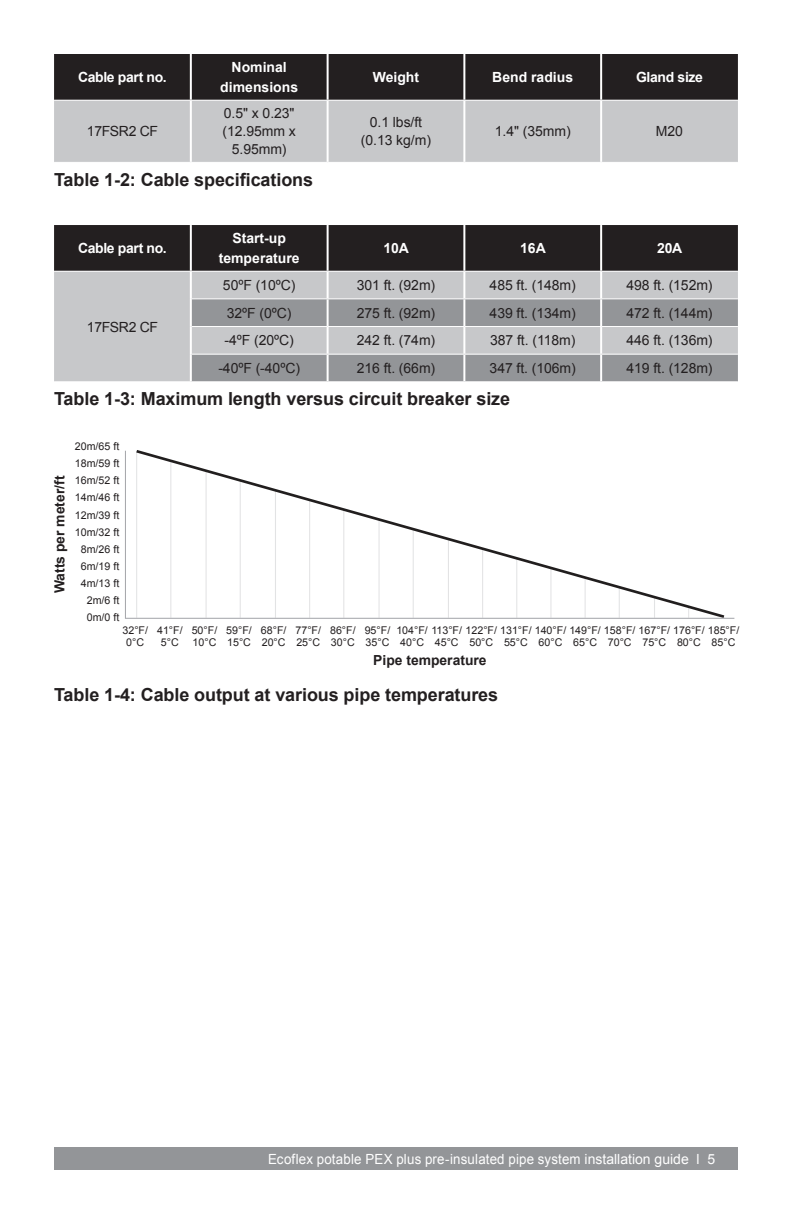
<style>
.page{position:relative;width:792px;height:1224px;background:#fff}
.page>*{position:absolute;margin:0;border:0;box-sizing:border-box;transform-origin:0 0}
.t1{font:700 18px "Arial";letter-spacing:-.005em;color:#231f20}
.table_copy{font:14px/18px "Arial";letter-spacing:-.005em;color:#231f20;text-align:center}
.page_number_and_name{font:14px "Arial";letter-spacing:.01em;color:#fff;scale:.95 1}
.table_title{font:700 14px/20px "Arial";color:#fff;text-align:center}
.table_title-2{font:700 14px "Arial";letter-spacing:-.025em;color:#fff}
.table_copy-2{font:14px "Arial";letter-spacing:-.025em;color:#231f20}
.t2{font:700 13.8px "Arial";color:#231f20}
.t3{font:10.6px/17px "Arial";color:#231f20}
</style>
<div class="page">
<div style="left:54px;top:54px;width:684px;height:46px;background:#231f20"></div>
<div style="left:54px;top:101px;width:684px;height:61px;background:#c7c8ca"></div>
<hr style="left:190px;top:54px;width:2px;height:46px;background:#fff">
<hr style="left:327px;top:54px;width:2px;height:46px;background:#fff">
<hr style="left:463px;top:54px;width:2px;height:46px;background:#fff">
<hr style="left:600px;top:54px;width:2px;height:46px;background:#fff">
<hr style="left:190px;top:101px;width:2px;height:61px;background:#fff">
<hr style="left:327px;top:101px;width:2px;height:61px;background:#fff">
<hr style="left:463px;top:101px;width:2px;height:61px;background:#fff">
<hr style="left:600px;top:101px;width:2px;height:61px;background:#fff">
<div style="left:54px;top:225px;width:684px;height:46px;background:#231f20"></div>
<div style="left:54px;top:272px;width:684px;height:109px;background:#c7c8ca"></div>
<svg style="left:192px;top:299px;width:546px;height:82px;background:#a5a6a9"></svg>
<hr style="left:190px;top:225px;width:2px;height:46px;background:#fff">
<hr style="left:327px;top:225px;width:2px;height:46px;background:#fff">
<hr style="left:463px;top:225px;width:2px;height:46px;background:#fff">
<hr style="left:600px;top:225px;width:2px;height:46px;background:#fff">
<hr style="left:190px;top:272px;width:2px;height:27px;background:#fff">
<hr style="left:327px;top:272px;width:2px;height:26px;background:#fff">
<hr style="left:463px;top:272px;width:2px;height:26px;background:#fff">
<hr style="left:600px;top:272px;width:2px;height:26px;background:#fff">
<hr style="left:190px;top:299px;width:2px;height:28px;background:#fff">
<hr style="left:327px;top:299px;width:2px;height:27px;background:#fff">
<hr style="left:463px;top:299px;width:2px;height:27px;background:#fff">
<hr style="left:600px;top:299px;width:2px;height:27px;background:#fff">
<hr style="left:190px;top:327px;width:2px;height:27px;background:#fff">
<hr style="left:327px;top:327px;width:2px;height:27px;background:#fff">
<hr style="left:463px;top:327px;width:2px;height:27px;background:#fff">
<hr style="left:600px;top:327px;width:2px;height:27px;background:#fff">
<hr style="left:190px;top:354px;width:2px;height:27px;background:#fff">
<hr style="left:327px;top:355px;width:2px;height:26px;background:#fff">
<hr style="left:463px;top:355px;width:2px;height:26px;background:#fff">
<hr style="left:600px;top:355px;width:2px;height:26px;background:#fff">
<hr style="left:192px;top:298px;width:136px;height:1px;background:#fff">
<hr style="left:328px;top:298px;width:136px;height:1px;background:#fff">
<hr style="left:464px;top:298px;width:137px;height:1px;background:#fff">
<hr style="left:601px;top:298px;width:137px;height:1px;background:#fff">
<hr style="left:192px;top:326px;width:136px;height:1px;background:#fff">
<hr style="left:328px;top:326px;width:136px;height:1px;background:#fff">
<hr style="left:464px;top:326px;width:137px;height:1px;background:#fff">
<hr style="left:601px;top:326px;width:137px;height:1px;background:#fff">
<hr style="left:192px;top:354px;width:136px;height:1px;background:#fff">
<hr style="left:328px;top:354px;width:136px;height:1px;background:#fff">
<hr style="left:464px;top:354px;width:137px;height:1px;background:#fff">
<hr style="left:601px;top:354px;width:137px;height:1px;background:#fff">
<div style="left:54px;top:1147px;width:684px;height:23px;background:#939598"></div>
<svg style="left:125px;top:450px;width:610px;height:169px"></svg>
<p class="table_title-2" style="left:78px;top:68px;width:90px">Cable part no.</p>
<p class="table_title" style="left:220px;top:58px;width:79px">Nominal dimensions</p>
<p class="table_title" style="left:373px;top:68px;width:48px">Weight</p>
<p class="table_title" style="left:492px;top:68px;width:82px">Bend radius</p>
<p class="table_title-2" style="left:636px;top:68px;width:68px">Gland size</p>
<p class="table_copy-2" style="left:87px;top:122px;width:73px">17FSR2 CF</p>
<p class="table_copy" style="left:223px;top:105px;width:75px">0.5" x 0.23" (12.95mm x<br>5.95mm)</p>
<p class="table_copy" style="left:361px;top:114px;width:72px">0.1 lbs/ft (0.13 kg/m)</p>
<p class="table_copy" style="left:495px;top:123px;width:77px">1.4" (35mm)</p>
<p class="table_copy" style="left:656px;top:123px;width:29px">M20</p>
<p class="t1" style="left:54px;top:168px;width:261px">Table 1-2: Cable specifications</p>
<p class="table_title-2" style="left:78px;top:239px;width:90px">Cable part no.</p>
<p class="table_title" style="left:219px;top:229px;width:82px">Start-up temperature</p>
<p class="table_title" style="left:383px;top:239px;width:27px">10A</p>
<p class="table_title" style="left:520px;top:239px;width:27px">16A</p>
<p class="table_title" style="left:657px;top:239px;width:26px">20A</p>
<p class="table_copy" style="left:223px;top:276px;width:74px">50ºF (10ºC)</p>
<p class="table_copy" style="left:357px;top:276px;width:80px">301 ft. (92m)</p>
<p class="table_copy" style="left:490px;top:276px;width:88px">485 ft. (148m)</p>
<p class="table_copy" style="left:626px;top:276px;width:88px">498 ft. (152m)</p>
<p class="table_copy" style="left:227px;top:304px;width:66px">32ºF (0ºC)</p>
<p class="table_copy" style="left:357px;top:304px;width:80px">275 ft. (92m)</p>
<p class="table_copy" style="left:490px;top:304px;width:88px">439 ft. (134m)</p>
<p class="table_copy" style="left:626px;top:304px;width:88px">472 ft. (144m)</p>
<p class="table_copy" style="left:225px;top:332px;width:71px">-4ºF (20ºC)</p>
<p class="table_copy" style="left:357px;top:332px;width:80px">242 ft. (74m)</p>
<p class="table_copy" style="left:490px;top:332px;width:87px">387 ft. (118m)</p>
<p class="table_copy" style="left:626px;top:332px;width:88px">446 ft. (136m)</p>
<p class="table_copy" style="left:218px;top:359px;width:83px">-40ºF (-40ºC)</p>
<p class="table_copy" style="left:357px;top:359px;width:80px">216 ft. (66m)</p>
<p class="table_copy" style="left:490px;top:359px;width:88px">347 ft. (106m)</p>
<p class="table_copy" style="left:626px;top:359px;width:88px">419 ft. (128m)</p>
<p class="t1" style="left:54px;top:387px;width:458px">Table 1-3: Maximum length versus circuit breaker size</p>
<p class="table_copy-2" style="left:87px;top:318px;width:73px">17FSR2 CF</p>
<p class="t3" style="left:75px;top:438px;width:46px;text-align:right">20m/65 ft<br>18m/59 ft<br>16m/52 ft<br>14m/46 ft<br>12m/39 ft<br>10m/32 ft<br>8m/26 ft<br>6m/19 ft<br>4m/13 ft<br>2m/6 ft<br>0m/0 ft</p>
<p class="t2" style="left:50px;top:593px;width:119px;rotate:-90deg">Watts per meter/ft</p>
<p class="t3" style="left:122px;top:625px;width:27px;line-height:11.8px;text-align:center">32°F/<br>0°C</p>
<p class="t3" style="left:157px;top:625px;width:27px;line-height:11.8px;text-align:center">41°F/<br>5°C</p>
<p class="t3" style="left:192px;top:625px;width:27px;line-height:11.8px">50°F/<br>10°C</p>
<p class="t3" style="left:226px;top:625px;width:27px;line-height:11.8px">59°F/<br>15°C</p>
<p class="t3" style="left:261px;top:625px;width:27px;line-height:11.8px">68°F/<br>20°C</p>
<p class="t3" style="left:295px;top:625px;width:27px;line-height:11.8px">77°F/<br>25°C</p>
<p class="t3" style="left:330px;top:625px;width:27px;line-height:11.8px">86°F/<br>30°C</p>
<p class="t3" style="left:365px;top:625px;width:27px;line-height:11.8px">95°F/<br>35°C</p>
<p class="t3" style="left:712px;top:625px;width:29px;line-height:11.8px;text-indent:-315px">104°F/ 113°F/ 122°F/ 131°F/ 140°F/ 149°F/ 158°F/ 167°F/ 176°F/ 185°F/<br>85°C</p>
<p class="t3" style="left:400px;top:634px;width:25px">40°C</p>
<p class="t3" style="left:435px;top:634px;width:25px">45°C</p>
<p class="t3" style="left:469px;top:634px;width:25px">50°C</p>
<p class="t3" style="left:504px;top:634px;width:25px">55°C</p>
<p class="t3" style="left:539px;top:634px;width:25px">60°C</p>
<p class="t3" style="left:573px;top:634px;width:25px">65°C</p>
<p class="t3" style="left:608px;top:634px;width:25px">70°C</p>
<p class="t3" style="left:642px;top:634px;width:25px">75°C</p>
<p class="t3" style="left:677px;top:634px;width:25px">80°C</p>
<p class="t2" style="left:373px;top:651px;width:115px">Pipe temperature</p>
<p class="t1" style="left:54px;top:683px;width:446px">Table 1-4: Cable output at various pipe temperatures</p>
<p class="page_number_and_name" style="left:268px;top:1150px;width:472px">Ecoflex potable PEX plus pre-insulated pipe system installation guide l 5</p>
</div>
